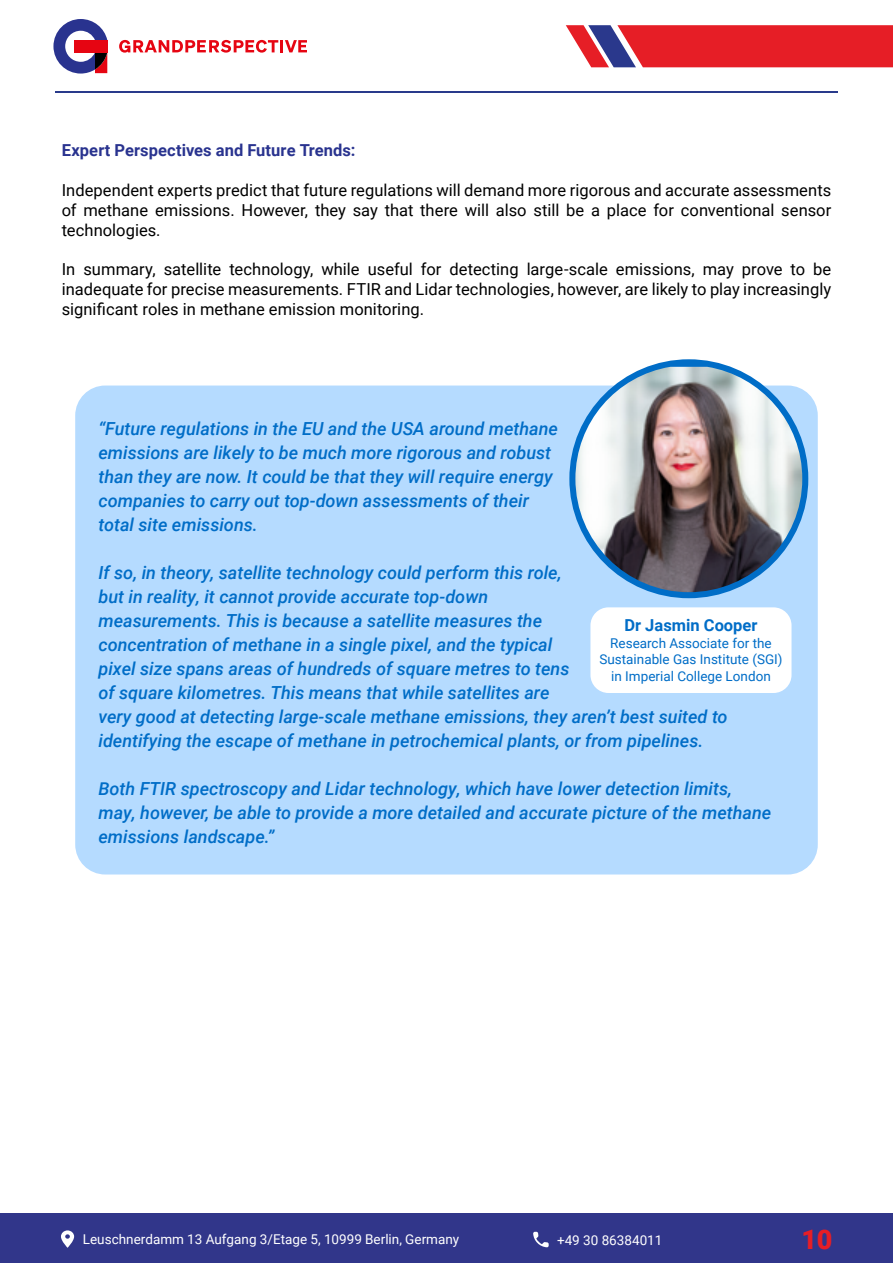
<style>
.page{position:relative;width:893px;height:1263px;background:#fff}
.page>*{position:absolute;margin:0;border:0;box-sizing:border-box;transform-origin:0 0}
.t1{font:900 27px "Roboto";color:#e61e26}
.t2{font:italic 500 18px/24px "Roboto";color:#006dc7}
.t3{font:16.5px/19.8px "Roboto";color:#000;text-align:justify}
.t4{font:700 16.5px "Roboto";letter-spacing:.005em;color:#29338f}
.t5{font:700 16.5px "Roboto";color:#006dc7}
.t6{font:13.5px/16.5px "Roboto";color:#006dc7;text-align:center}
.t7{font:13.5px "Roboto";color:#fff}
</style>
<div class="page">
<div style="left:0;top:1213px;width:893px;height:50px;background:#31368a"></div>
<svg style="left:566px;top:25px;width:327px;height:42px"></svg>
<svg style="left:119px;top:40px;width:188px;height:13px"></svg>
<svg style="left:53px;top:19px;width:54px;height:55px"></svg>
<div style="left:74px;top:40px;width:33px;height:12px;background:#e60512"></div>
<hr style="left:55px;top:91px;width:782px;height:2px;background:#293a8b">
<svg style="left:533px;top:1232px;width:16px;height:15px"></svg>
<svg style="left:61px;top:1230px;width:13px;height:18px"></svg>
<div style="left:75px;top:385px;width:743px;height:489px;background:#b5dbff;border-radius:30px"></div>
<div style="left:569px;top:359px;width:239px;height:239px;background:#006dc7;border-radius:50%"></div>
<img style="left:575px;top:367px;width:227px;height:225px">
<div style="left:590px;top:607px;width:201px;height:86px;background:#fff;border-radius:18px"></div>
<p class="t4" style="left:62px;top:139px;width:295px">Expert Perspectives and Future Trends:</p>
<p class="t3" style="left:62px;top:180px;width:771px">Independent experts predict that future regulations will demand more rigorous and accurate assessments of methane emissions. However, they say that there will also still be a place for conventional sensor technologies.</p>
<p class="t3" style="left:62px;top:259px;width:771px">In summary, satellite technology, while useful for detecting large-scale emissions, may prove to be inadequate for precise measurements. FTIR and Lidar technologies, however, are likely to play increasingly significant roles in methane emission monitoring.</p>
<p class="t2" style="left:98px;top:416px;width:461px">“Future regulations in the EU and the USA around methane emissions are likely to be much more rigorous and robust than they are now. It could be that they will require energy companies to carry out top-down assessments of their total site emissions.</p>
<p class="t2" style="left:98px;top:560px;width:631px">If so, in theory, satellite technology could perform this role,<br>but in reality, it cannot provide accurate top-down<br>measurements. This is because a satellite measures the<br>concentration of methane in a single pixel, and the typical<br>pixel size spans areas of hundreds of square metres to tens<br>of square kilometres. This means that while satellites are<br>very good at detecting large-scale methane emissions, they aren’t best suited to identifying the escape of methane in petrochemical plants, or from pipelines.</p>
<p class="t2" style="left:98px;top:776px;width:674px">Both FTIR spectroscopy and Lidar technology, which have lower detection limits, may, however, be able to provide a more detailed and accurate picture of the methane emissions landscape.”</p>
<p class="t5" style="left:624px;top:614px;width:135px">Dr Jasmin Cooper</p>
<p class="t6" style="left:599px;top:634px;width:185px">Research Associate for the<br>Sustainable Gas Institute (SGI) in Imperial College London</p>
<p class="t7" style="left:83px;top:1230px;width:378px">Leuschnerdamm 13 Aufgang 3/Etage 5, 10999 Berlin, Germany</p>
<p class="t7" style="left:557px;top:1230px;width:107px">+49 30 86384011</p>
<h1 class="t1" style="left:801px;top:1221px;width:33px">10</h1>
</div>
